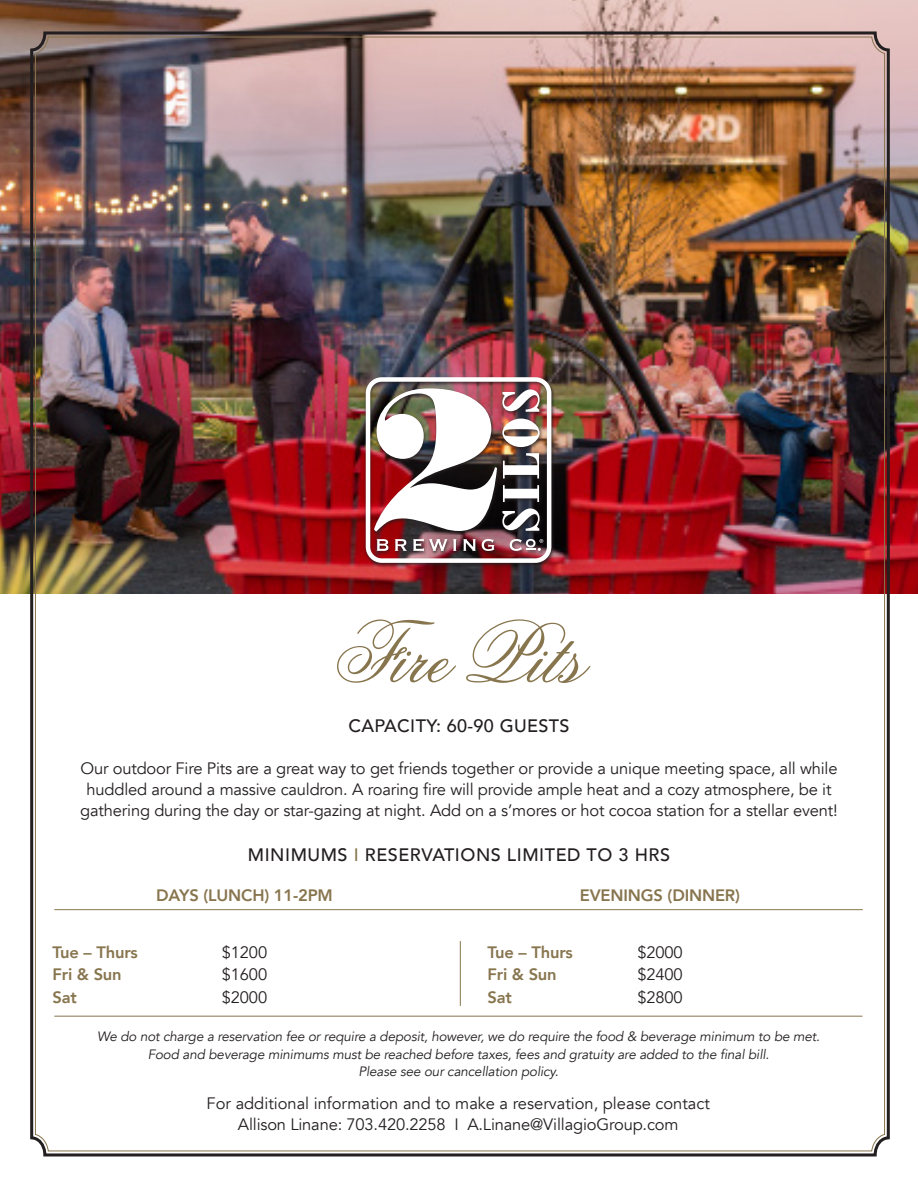
<style>
.page{position:relative;width:918px;height:1188px;background:#fff}
.page>*{position:absolute;margin:0;border:0;box-sizing:border-box;transform-origin:0 0}
.t1{font:85.5px "Flemish Script BT";color:#87754e}
.t2{font:500 18px "Avenir";letter-spacing:.03em;color:#231f20}
.t3{font:16.5px/21px "Avenir";letter-spacing:-.01em;color:#231f20;text-align:center}
.t4{font:800 16.5px "Avenir";letter-spacing:-.01em;color:#87754e}
.t5{font:italic 13.5px "Avenir";letter-spacing:-.01em;color:#231f20}
.s1{color:#87754e}
</style>
<div class="page">
<img style="left:0;top:0;width:918px;height:594px">
<img style="left:28px;top:0;width:864px;height:1157px">
<hr style="left:54px;top:909px;width:809px;height:1px;background:#87754e">
<hr style="left:54px;top:1016px;width:809px;height:1px;background:#87754e">
<hr style="left:460px;top:941px;width:1px;height:65px;background:#87754e">
<div style="left:364px;top:376px;width:191px;height:192px;background:#231f20;opacity:.75"></div>
<img style="left:366px;top:377px;width:185px;height:186px">
<p class="t1" style="left:332px;top:602px;width:253px">Fire Pits</p>
<p class="t2" style="left:348px;top:710px;width:223px">CAPACITY: 60-90 GUESTS</p>
<p class="t3" style="left:80px;top:758px;width:759px">Our outdoor Fire Pits are a great way to get friends together or provide a unique meeting space, all while huddled around a massive cauldron. A roaring fire will provide ample heat and a cozy atmosphere, be it gathering during the day or star-gazing at night. Add on a s’mores or hot cocoa station for a stellar event!</p>
<p class="t2" style="left:248px;top:839px;width:424px">MINIMUMS <span class="s1">I</span> RESERVATIONS LIMITED TO 3 HRS</p>
<p class="t4" style="left:156px;top:882px;width:178px">DAYS (LUNCH) 11-2PM</p>
<p class="t4" style="left:580px;top:882px;width:162px">EVENINGS (DINNER)</p>
<p class="t4" style="left:52px;top:939px;width:87px">Tue – Thurs</p>
<p class="t3" style="left:222px;top:942px;width:47px">$1200</p>
<p class="t4" style="left:488px;top:939px;width:87px">Tue – Thurs</p>
<p class="t3" style="left:637px;top:942px;width:47px">$2000</p>
<p class="t4" style="left:52px;top:962px;width:71px">Fri &amp; Sun</p>
<p class="t3" style="left:222px;top:964px;width:47px">$1600</p>
<p class="t4" style="left:488px;top:962px;width:71px">Fri &amp; Sun</p>
<p class="t3" style="left:637px;top:964px;width:47px">$2400</p>
<p class="t4" style="left:52px;top:984px;width:26px">Sat</p>
<p class="t3" style="left:222px;top:987px;width:47px">$2000</p>
<p class="t4" style="left:488px;top:984px;width:26px">Sat</p>
<p class="t3" style="left:637px;top:987px;width:47px">$2800</p>
<p class="t5" style="left:97px;top:1029px;width:725px">We do not charge a reservation fee or require a deposit, however, we do require the food &amp; beverage minimum to be met.</p>
<p class="t5" style="left:148px;top:1046px;width:623px">Food and beverage minimums must be reached before taxes, fees and gratuity are added to the final bill.</p>
<p class="t5" style="left:359px;top:1063px;width:201px">Please see our cancellation policy.</p>
<p class="t3" style="left:207px;top:1093px;width:505px">For additional information and to make a reservation, please contact<br>Allison Linane: 703.420.2258 I A.Linane@VillagioGroup.com</p>
</div>
